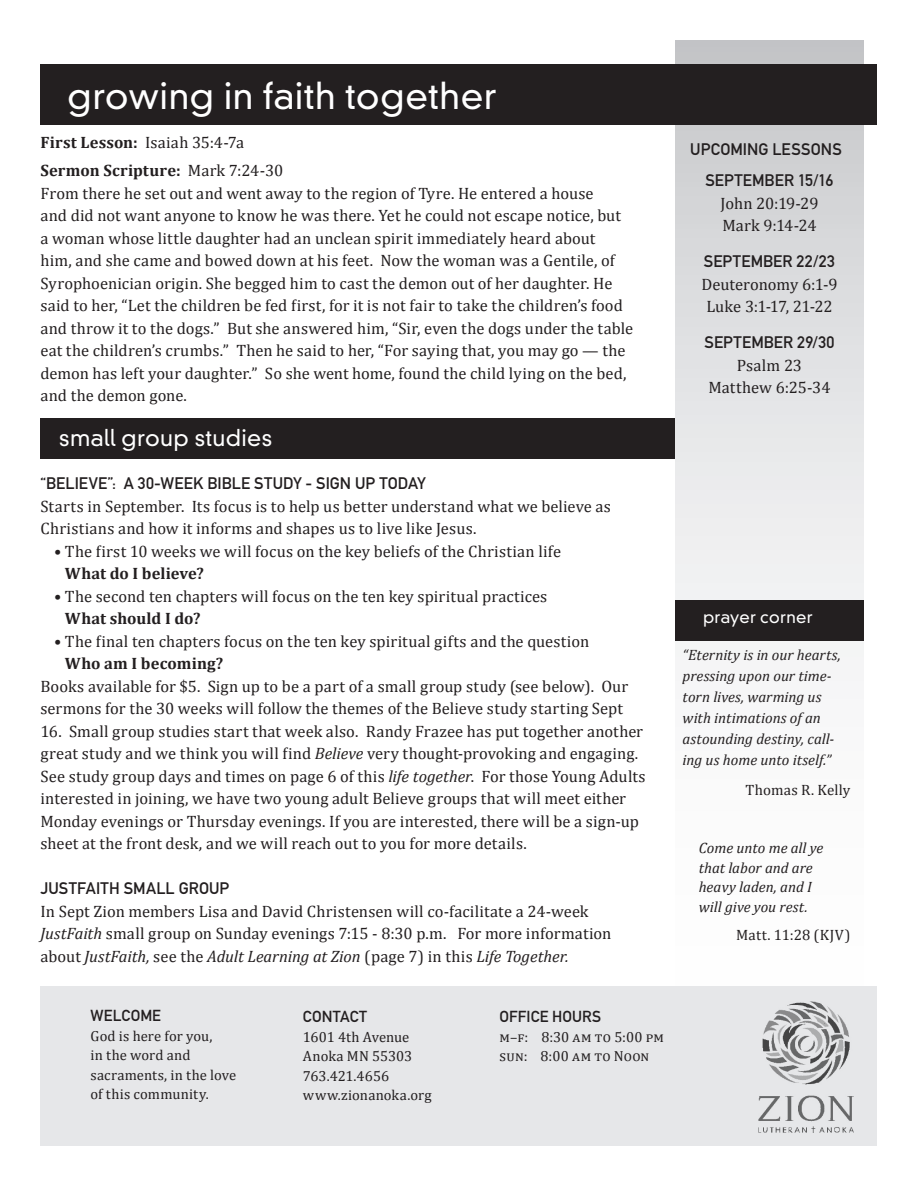
<style>
.page{position:relative;width:918px;height:1188px;background:#fff}
.page>*{position:absolute;margin:0;border:0;box-sizing:border-box;transform-origin:0 0}
.Section_Headers_-_Wh{font:300 36px "DIN Neuzeit Grotesk Std";letter-spacing:.01em;color:#fff}
.Section_Headers_-_Wh-2{font:300 22.5px "DIN Neuzeit Grotesk Std";letter-spacing:.015em;color:#fff}
.Body_Copy_-_General{font:16.5px/22.5px "Cambria";letter-spacing:.005em;color:#231f20}
.Body_Copy_-_General-2{font:700 16.5px "Cambria";letter-spacing:.005em;color:#231f20}
.Body_Copy_-_General-3{font:16.5px "DIN Mittelschrift Std";letter-spacing:.005em;color:#231f20}
.SubHeader_-_All_Caps{font:16.5px "DIN Mittelschrift Std";color:#231f20}
.Section_Headers_-_Wh-3{font:300 16.5px "DIN Neuzeit Grotesk Std";letter-spacing:.015em;color:#fff}
.Side_Column_SubHeade{font:15.75px "DIN Mittelschrift Std";letter-spacing:.005em;color:#231f20}
.Body_Copy_-_General-4{font:italic 15px/21px "Cambria";color:#231f20}
.Body_Copy_-_General-5{font:15px "Cambria";letter-spacing:.01em;color:#231f20}
.Side_Column_Copy___P{font:14.7px/19.5px "Cambria";color:#231f20}
.s1{font-weight:700}
.s2{font-weight:400}
.s3{font-style:italic}
</style>
<div class="page">
<svg style="left:675px;top:40px;width:189px;height:947px"></svg>
<div style="left:40px;top:64px;width:838px;height:61px;background:#231f20"></div>
<div style="left:40px;top:987px;width:838px;height:159px;background:#e6e7e9"></div>
<img style="left:759px;top:1002px;width:94px;height:131px">
<div style="left:675px;top:601px;width:189px;height:40px;background:#231f20"></div>
<div style="left:40px;top:418px;width:635px;height:41px;background:#231f20"></div>
<p class="Section_Headers_-_Wh" style="left:68px;top:75px;width:430px">growing in faith together</p>
<p class="Body_Copy_-_General" style="left:40px;top:131px;width:205px"><span class="s1">First Lesson:</span> Isaiah 35:4-7a</p>
<p class="Body_Copy_-_General-2" style="left:40px;top:159px;width:244px">Sermon Scripture: <span class="s2">Mark 7:24-30</span></p>
<p class="Body_Copy_-_General" style="left:40px;top:182px;width:594px">From there he set out and went away to the region of Tyre. He entered a house<br>and did not want anyone to know he was there. Yet he could not escape notice, but<br>a woman whose little daughter had an unclean spirit immediately heard about<br>him, and she came and bowed down at his feet. Now the woman was a Gentile, of Syrophoenician origin. She begged him to cast the demon out of her daughter. He said to her, “Let the children be fed first, for it is not fair to take the children’s food and throw it to the dogs.” But she answered him, “Sir, even the dogs under the table eat the children’s crumbs.” Then he said to her, “For saying that, you may go — the demon has left your daughter.” So she went home, found the child lying on the bed, and the demon gone.</p>
<p class="Section_Headers_-_Wh-2" style="left:59px;top:424px;width:214px">small group studies</p>
<p class="SubHeader_-_All_Caps" style="left:40px;top:474px;width:387px">“BELIEVE”: A 30-WEEK BIBLE STUDY - SIGN UP TODAY</p>
<p class="Body_Copy_-_General" style="left:40px;top:495px;width:572px">Starts in September. Its focus is to help us better understand what we believe as<br>Christians and how it informs and shapes us to live like Jesus.</p>
<p class="Body_Copy_-_General" style="left:54px;top:540px;width:509px">• The first 10 weeks we will focus on the key beliefs of the Christian life</p>
<p class="Body_Copy_-_General-2" style="left:65px;top:562px;width:141px">What do I believe?</p>
<p class="Body_Copy_-_General" style="left:54px;top:585px;width:495px">• The second ten chapters will focus on the ten key spiritual practices</p>
<p class="Body_Copy_-_General-2" style="left:65px;top:607px;width:137px">What should I do?</p>
<p class="Body_Copy_-_General" style="left:54px;top:630px;width:537px">• The final ten chapters focus on the ten key spiritual gifts and the question</p>
<p class="Body_Copy_-_General-2" style="left:65px;top:652px;width:160px">Who am I becoming?</p>
<p class="Body_Copy_-_General" style="left:40px;top:675px;width:589px">Books available for $5. Sign up to be a part of a small group study (see below). Our sermons for the 30 weeks will follow the themes of the Believe study starting Sept</p>
<p class="Body_Copy_-_General" style="left:40px;top:720px;width:607px">16. Small group studies start that week also. Randy Frazee has put together another great study and we think you will find <span class="s3">Believe</span> very thought-provoking and engaging.<br>See study group days and times on page 6 of this <span class="s3">life together</span>. For those Young Adults interested in joining, we have two young adult Believe groups that will meet either Monday evenings or Thursday evenings. If you are interested, there will be a sign-up sheet at the front desk, and we will reach out to you for more details.</p>
<p class="Body_Copy_-_General-3" style="left:40px;top:879px;width:190px">JUSTFAITH SMALL GROUP</p>
<p class="Body_Copy_-_General" style="left:40px;top:900px;width:572px">In Sept Zion members Lisa and David Christensen will co-facilitate a 24-week<br><span class="s3">JustFaith</span> small group on Sunday evenings 7:15 - 8:30 p.m. For more information about <span class="s3">JustFaith,</span> see the <span class="s3">Adult Learning at Zion</span> (page 7) in this <span class="s3">Life Together.</span></p>
<p class="Side_Column_SubHeade" style="left:91px;top:1007px;width:72px">WELCOME</p>
<p class="Side_Column_Copy___P" style="left:91px;top:1026px;width:124px">God is here for you, in the word and</p>
<p class="Side_Column_Copy___P" style="left:91px;top:1065px;width:147px">sacraments, in the love of this community.</p>
<p class="Side_Column_SubHeade" style="left:303px;top:1007px;width:66px">CONTACT</p>
<p class="Side_Column_Copy___P" style="left:303px;top:1027px;width:130px">1601 4th Avenue<br>Anoka MN 55303<br>763.421.4656 www.zionanoka.org</p>
<p class="Side_Column_SubHeade" style="left:500px;top:1007px;width:103px">OFFICE HOURS</p>
<p class="Side_Column_Copy___P" style="left:500px;top:1027px;width:166px">m–f: 8:30 am to 5:00 pm</p>
<p class="Side_Column_Copy___P" style="left:500px;top:1046px;width:151px">sun: 8:00 am to Noon</p>
<p class="SubHeader_-_All_Caps" style="left:690px;top:139px;width:153px">UPCOMING LESSONS</p>
<p class="Body_Copy_-_General-3" style="left:705px;top:171px;width:130px">SEPTEMBER 15/16</p>
<p class="Body_Copy_-_General" style="left:721px;top:192px;width:99px">John 20:19-29</p>
<p class="Body_Copy_-_General" style="left:722px;top:214px;width:96px">Mark 9:14-24</p>
<p class="Body_Copy_-_General-3" style="left:704px;top:252px;width:133px">SEPTEMBER 22/23</p>
<p class="Body_Copy_-_General" style="left:701px;top:273px;width:138px">Deuteronomy 6:1-9</p>
<p class="Body_Copy_-_General" style="left:706px;top:295px;width:128px">Luke 3:1-17, 21-22</p>
<p class="Body_Copy_-_General-3" style="left:705px;top:333px;width:131px">SEPTEMBER 29/30</p>
<p class="Body_Copy_-_General" style="left:737px;top:354px;width:67px">Psalm 23</p>
<p class="Body_Copy_-_General" style="left:708px;top:376px;width:124px">Matthew 6:25-34</p>
<p class="Section_Headers_-_Wh-3" style="left:703px;top:607px;width:111px">prayer corner</p>
<p class="Body_Copy_-_General-4" style="left:683px;top:643px;width:160px">“Eternity is in our hearts, pressing upon our time&shy;torn lives, warming us with intimations of an astounding destiny, call-</p>
<p class="Body_Copy_-_General-4" style="left:683px;top:748px;width:150px">ing us home unto itself.”</p>
<p class="Body_Copy_-_General-5" style="left:746px;top:781px;width:106px">Thomas R. Kelly</p>
<p class="Body_Copy_-_General-4" style="left:699px;top:837px;width:126px">Come unto me all ye</p>
<p class="Body_Copy_-_General-4" style="left:699px;top:856px;width:116px">that labor and are</p>
<p class="Body_Copy_-_General-4" style="left:699px;top:876px;width:115px">heavy laden, and I</p>
<p class="Body_Copy_-_General-4" style="left:699px;top:895px;width:110px">will give you rest.</p>
<p class="Body_Copy_-_General-5" style="left:736px;top:926px;width:116px">Matt. 11:28 (KJV)</p>
</div>
